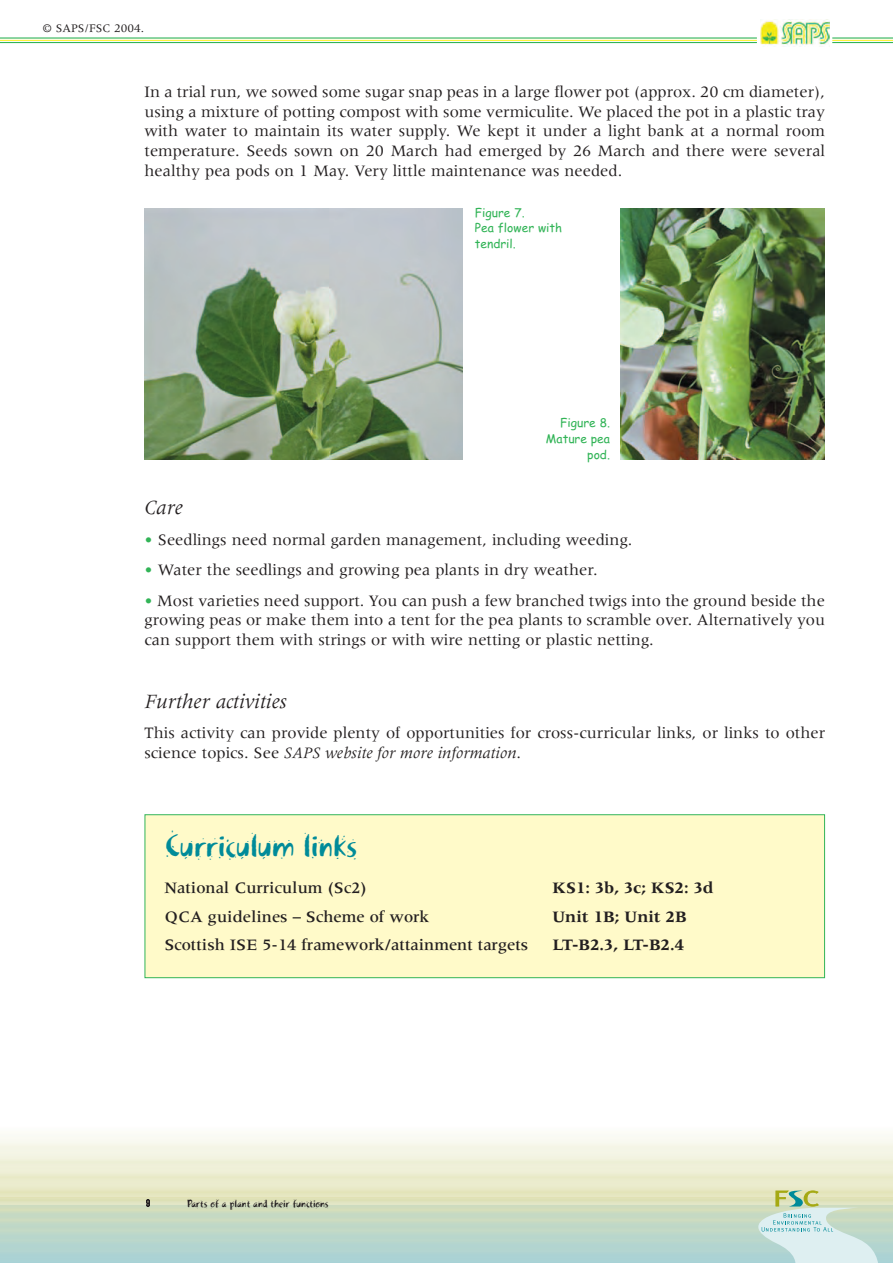
<style>
.page{position:relative;width:893px;height:1263px;background:#fff}
.page>*{position:absolute;margin:0;border:0;box-sizing:border-box;transform-origin:0 0}
.t1{font:31.5px "Khaki Two";color:#008b99}
.t2{font:italic 21px "Meridien";color:#231f20}
.t3{font:16.5px/19.8px "Meridien";color:#231f20;text-align:justify}
.t4{font:500 16.5px "Meridien";color:#231f20}
.t5{font:700 16.5px "Meridien";color:#231f20}
.t6{font:12px/15.8px "Comic Sans MS";color:#32b457}
.t7{font:12px "Meridien";color:#231f20}
.t8{font:10.5px "Khaki Two";color:#231f20}
.s1{color:#32b457}
.s2{font-style:italic}
</style>
<div class="page">
<hr style="left:0;top:1127px;width:893px;height:3px;background:#fcfdfb">
<hr style="left:0;top:1130px;width:893px;height:3px;background:#fcfcf8">
<hr style="left:0;top:1133px;width:893px;height:4px;background:#f9faf4">
<hr style="left:0;top:1136px;width:893px;height:4px;background:#f9f9f0">
<hr style="left:0;top:1140px;width:893px;height:3px;background:#f7f8ec">
<hr style="left:0;top:1143px;width:893px;height:3px;background:#f6f7e9">
<hr style="left:0;top:1146px;width:893px;height:3px;background:#f5f5e6">
<hr style="left:0;top:1149px;width:893px;height:4px;background:#f3f4e2">
<hr style="left:0;top:1151px;width:893px;height:4px;background:#f4f5e6">
<hr style="left:0;top:1154px;width:893px;height:3px;background:#f1f2dd">
<hr style="left:0;top:1157px;width:893px;height:3px;background:#f0f1da">
<hr style="left:0;top:1160px;width:893px;height:3px;background:#eef0d6">
<hr style="left:0;top:1163px;width:893px;height:4px;background:#edeed2">
<hr style="left:0;top:1164px;width:893px;height:4px;background:#efefd8">
<hr style="left:0;top:1168px;width:893px;height:4px;background:#efefd8">
<hr style="left:0;top:1169px;width:893px;height:3px;background:#ececce">
<hr style="left:0;top:1172px;width:893px;height:3px;background:#eaebcb">
<hr style="left:0;top:1175px;width:893px;height:3px;background:#e9eac7">
<hr style="left:0;top:1178px;width:893px;height:4px;background:#e7e8c4">
<hr style="left:0;top:1179px;width:893px;height:4px;background:#eaebcd">
<hr style="left:0;top:1183px;width:893px;height:4px;background:#ebebce">
<hr style="left:0;top:1184px;width:893px;height:3px;background:#e6e7bf">
<hr style="left:0;top:1187px;width:893px;height:3px;background:#e4e5bc">
<hr style="left:0;top:1190px;width:893px;height:3px;background:#e4e4b9">
<hr style="left:0;top:1193px;width:893px;height:4px;background:#e4e5bd">
<hr style="left:0;top:1194px;width:893px;height:3px;background:#e2e3b6">
<hr style="left:0;top:1197px;width:893px;height:4px;background:#dee0b5">
<hr style="left:0;top:1201px;width:893px;height:4px;background:#dbe0b7">
<hr style="left:0;top:1202px;width:893px;height:4px;background:#e1e5c3">
<hr style="left:0;top:1204px;width:893px;height:4px;background:#e2e6c7">
<hr style="left:0;top:1205px;width:893px;height:4px;background:#cddbbf">
<hr style="left:0;top:1208px;width:893px;height:4px;background:#d5debb">
<hr style="left:0;top:1212px;width:893px;height:4px;background:#d1dcbd">
<hr style="left:0;top:1213px;width:893px;height:4px;background:#c5d9c3">
<hr style="left:0;top:1217px;width:893px;height:4px;background:#c6d9c2">
<hr style="left:0;top:1218px;width:893px;height:4px;background:#cddcc0">
<hr style="left:0;top:1222px;width:893px;height:4px;background:#cadbc2">
<hr style="left:0;top:1223px;width:893px;height:4px;background:#c0d8c6">
<hr style="left:0;top:1227px;width:893px;height:4px;background:#c5dac5">
<hr style="left:0;top:1231px;width:893px;height:4px;background:#c3dac7">
<hr style="left:0;top:1235px;width:893px;height:4px;background:#bed8ca">
<hr style="left:0;top:1239px;width:893px;height:4px;background:#bad7cb">
<hr style="left:0;top:1243px;width:893px;height:4px;background:#b8d6ce">
<hr style="left:0;top:1247px;width:893px;height:4px;background:#b5d5cf">
<hr style="left:0;top:1251px;width:893px;height:4px;background:#b2d4d1">
<hr style="left:0;top:1254px;width:893px;height:4px;background:#aed3d2">
<hr style="left:0;top:1258px;width:893px;height:4px;background:#abd3d5">
<hr style="left:0;top:1262px;width:893px;height:1px;background:#a8d3d7">
<img style="left:760px;top:20px;width:70px;height:25px">
<hr style="left:832px;top:42px;width:61px;height:1px;background:#32b457">
<hr style="left:0;top:42px;width:757px;height:1px;background:#32b457">
<hr style="left:832px;top:37px;width:61px;height:2px;background:#32b457">
<hr style="left:0;top:37px;width:757px;height:2px;background:#32b457">
<hr style="left:832px;top:40px;width:61px;height:1px;background:#fff335">
<hr style="left:0;top:40px;width:757px;height:1px;background:#fff335">
<svg style="left:732px;top:1190px;width:149px;height:73px"></svg>
<img style="left:145px;top:208px;width:318px;height:251px">
<img style="left:621px;top:208px;width:204px;height:251px">
<div style="left:145px;top:815px;width:680px;height:163px;background:#fffac9"></div>
<div style="left:145px;top:814px;width:680px;height:164px;border:1px solid #32b457"></div>
<p class="t7" style="left:43px;top:24px;width:103px">© SAPS/FSC 2004.</p>
<p class="t3" style="left:145px;top:83px;width:682px">In a trial run, we sowed some sugar snap peas in a large flower pot (approx. 20 cm diameter), using a mixture of potting compost with some vermiculite. We placed the pot in a plastic tray with water to maintain its water supply. We kept it under a light bank at a normal room temperature. Seeds sown on 20 March had emerged by 26 March and there were several healthy pea pods on 1 May. Very little maintenance was needed.</p>
<p class="t6" style="left:475px;top:205px;width:89px">Figure 7.<br>Pea flower with tendril.</p>
<p class="t6" style="left:546px;top:415px;width:66px;text-align:right">Figure 8.<br>Mature pea pod.</p>
<p class="t2" style="left:145px;top:500px;width:40px">Care</p>
<p class="t3" style="left:145px;top:531px;width:489px"><span class="s1">•</span> Seedlings need normal garden management, including weeding.</p>
<p class="t3" style="left:145px;top:561px;width:454px"><span class="s1">•</span> Water the seedlings and growing pea plants in dry weather.</p>
<p class="t3" style="left:145px;top:592px;width:682px"><span class="s1">•</span> Most varieties need support. You can push a few branched twigs into the ground beside the growing peas or make them into a tent for the pea plants to scramble over. Alternatively you can support them with strings or with wire netting or plastic netting.</p>
<p class="t2" style="left:145px;top:693px;width:144px">Further activities</p>
<p class="t3" style="left:145px;top:724px;width:682px">This activity can provide plenty of opportunities for cross-curricular links, or links to other science topics. See <span class="s2">SAPS website for more information</span>.</p>
<h1 class="t1" style="left:164px;top:834px;width:194px">Curriculum links</h1>
<p class="t4" style="left:164px;top:882px;width:204px">National Curriculum (Sc2)</p>
<p class="t5" style="left:552px;top:882px;width:163px">KS1: 3b, 3c; KS2: 3d</p>
<p class="t4" style="left:164px;top:910px;width:267px">QCA guidelines – Scheme of work</p>
<p class="t5" style="left:552px;top:910px;width:136px">Unit 1B; Unit 2B</p>
<p class="t4" style="left:164px;top:939px;width:365px">Scottish ISE 5-14 framework/attainment targets</p>
<p class="t5" style="left:552px;top:939px;width:133px">LT-B2.3, LT-B2.4</p>
<p class="t8" style="left:187px;top:1199px;width:143px">Parts of a plant and their functions</p>
</div>
